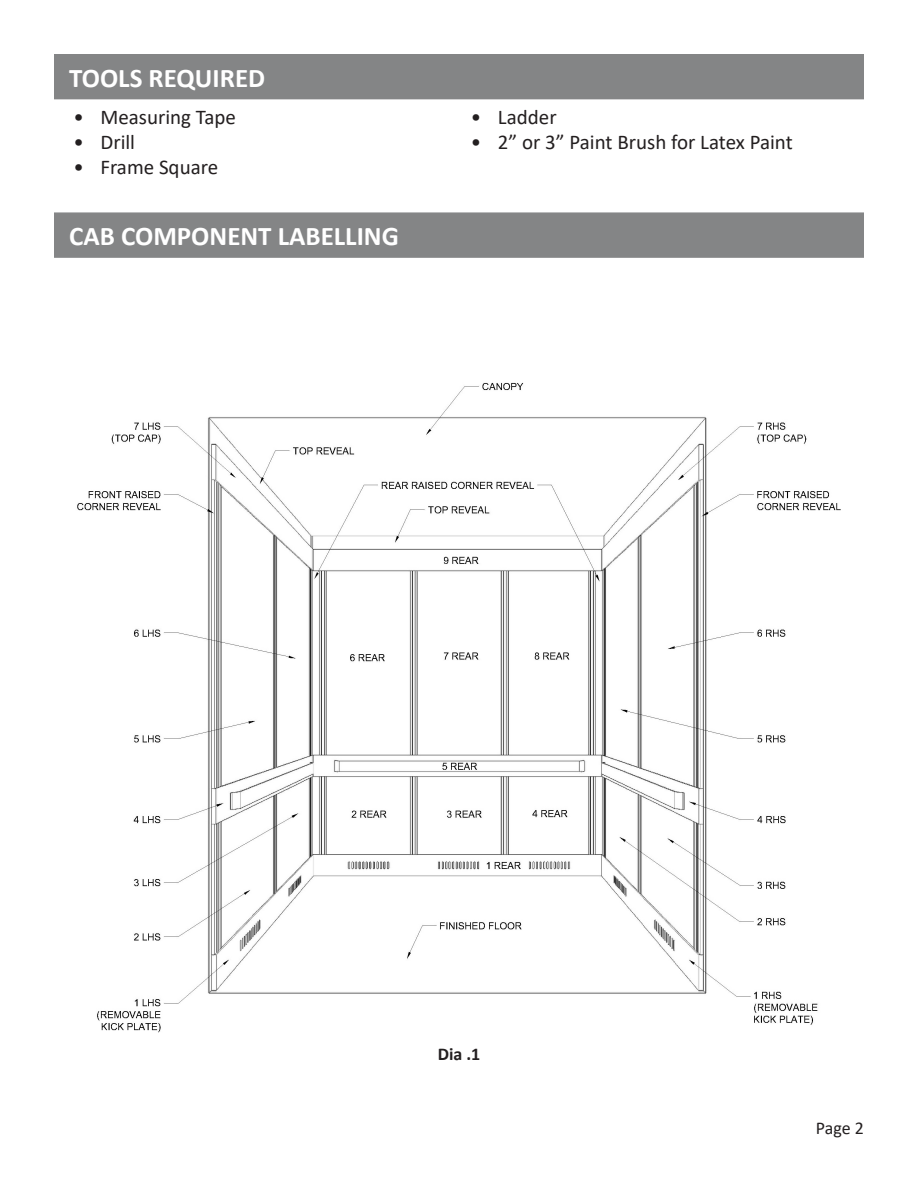
<style>
.page{position:relative;width:918px;height:1188px;background:#fff}
.page>*{position:absolute;margin:0;border:0;box-sizing:border-box;transform-origin:0 0}
.t1{font:700 27px "Calibri";color:#fff}
.t2{font:21px "Calibri";color:#231f20}
.t3{font:18px "Calibri";color:#231f20}
.t4{font:700 18px "Calibri";color:#231f20}
</style>
<div class="page">
<div style="left:54px;top:54px;width:810px;height:45px;background:#848586"></div>
<div style="left:54px;top:212px;width:810px;height:46px;background:#848586;border:2px solid #848586"></div>
<img style="left:77px;top:382px;width:764px;height:651px">
<p class="t1" style="left:69px;top:59px;width:198px">TOOLS REQUIRED</p>
<p class="t2" style="left:73px;top:102px;width:164px">• Measuring Tape</p>
<p class="t2" style="left:73px;top:127px;width:63px">• Drill</p>
<p class="t2" style="left:73px;top:153px;width:146px">• Frame Square</p>
<p class="t1" style="left:69px;top:217px;width:331px">CAB COMPONENT LABELLING</p>
<p class="t2" style="left:471px;top:102px;width:87px">• Ladder</p>
<p class="t2" style="left:471px;top:127px;width:323px">• 2” or 3” Paint Brush for Latex Paint</p>
<p class="t4" style="left:438px;top:1041px;width:44px">Dia .1</p>
<p class="t3" style="left:816px;top:1116px;width:50px">Page 2</p>
</div>
